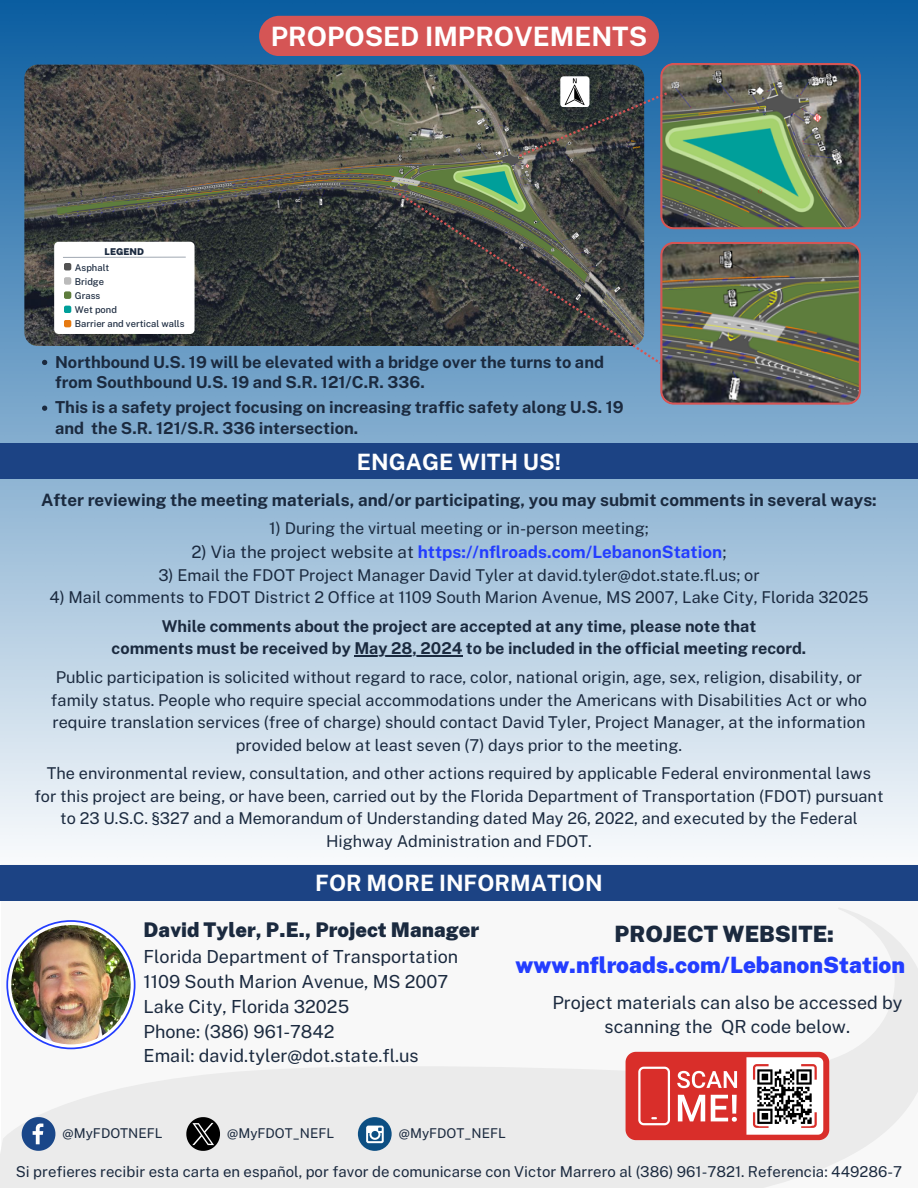
<style>
.page{position:relative;width:918px;height:1188px;background:#fff}
.page>*{position:absolute;margin:0;border:0;box-sizing:border-box;transform-origin:0 0}
.t1{font:700 26.7px "Public Sans";color:#fff}
.t2{font:700 22.5px "Public Sans";color:#fff}
.t3{font:900 22.5px "Public Sans";color:#233dff}
.t4{font:900 22.5px "Public Sans";color:#1b2a3f}
.t5{font:900 20.25px "Public Sans";color:#1b2a3f}
.t6{font:18px/24.8px "Public Sans";color:#1b2a3f}
.t7{font:700 17.1px "Public Sans";color:#1b2a3f}
.t8{font:700 17.1px "Public Sans";color:#233dff}
.t9{font:700 16.5px/20.2px "Public Sans";color:#1b2a3f}
.t10{font:16.35px/22.6px "Public Sans";color:#1b2a3f;text-align:center}
.t11{font:700 16.35px/22.6px "Public Sans";color:#1b2a3f;text-align:center}
.t12{font:15px "Public Sans";color:#1b2a3f}
.t13{font:13.5px "Public Sans";color:#1b2a3f}
.t14{font:500 9.45px "Public Sans";color:#1b2a3f}
.t15{font:900 9.45px "Public Sans";color:#1b2a3f}
.s1{font-weight:400;color:#1b2a3f}
</style>
<div class="page">
<div style="left:0;top:0;width:918px;height:885px;background:linear-gradient(to bottom,#0a5da0,#fff)"></div>
<img style="left:24px;top:65px;width:620px;height:281px;border-radius:14px">
<div style="left:1px;top:864px;width:917px;height:324px;background:linear-gradient(to right,#f2f2f3,#f4f4f3)"></div>
<svg style="left:22px;top:1117px;width:33px;height:34px"></svg>
<svg style="left:186px;top:1117px;width:34px;height:34px"></svg>
<div style="left:358px;top:1117px;width:34px;height:34px;background:#0d4f83;border-radius:50%"></div>
<svg style="left:366px;top:1126px;width:18px;height:17px"></svg>
<div style="left:1px;top:866px;width:917px;height:35px;background:#1c4384"></div>
<svg style="left:626px;top:1052px;width:203px;height:88px"></svg>
<svg style="left:6px;top:920px;width:130px;height:129px"></svg>
<svg style="left:8px;top:922px;width:126px;height:126px"></svg>
<img style="left:11px;top:925px;width:120px;height:119px;border-radius:50%">
<div style="left:0;top:443px;width:918px;height:36px;background:#1c4384"></div>
<div style="left:259px;top:16px;width:400px;height:40px;background:#d55555"></div>
<svg style="left:660px;top:242px;width:201px;height:163px;background:#676650"></svg>
<svg style="left:54px;top:242px;width:141px;height:92px"></svg>
<hr style="left:63px;top:257px;width:123px;height:1px;background:#a0a8b2">
<svg style="left:398px;top:193px;width:263px;height:171px;background:#485356"></svg>
<svg style="left:519px;top:63px;width:342px;height:166px;background:#596859"></svg>
<img style="left:756px;top:1068px;width:57px;height:58px;border-radius:3px">
<hr style="left:354px;top:656px;width:108px;height:1px;background:#1b2a3f">
<svg style="left:42px;top:360px;width:5px;height:5px"></svg>
<svg style="left:42px;top:406px;width:5px;height:5px"></svg>
<h6 class="t15" style="left:105px;top:246px;width:41px">LEGEND</h6>
<p class="t14" style="left:75px;top:262px;width:36px">Asphalt</p>
<p class="t14" style="left:75px;top:276px;width:31px">Bridge</p>
<p class="t14" style="left:75px;top:290px;width:27px">Grass</p>
<p class="t14" style="left:75px;top:304px;width:44px">Wet pond</p>
<p class="t14" style="left:75px;top:318px;width:111px">Barrier and vertical walls</p>
<h5 class="t1" style="left:271px;top:21px;width:378px">PROPOSED IMPROVEMENTS</h5>
<p class="t9" style="left:55px;top:352px;width:551px">Northbound U.S. 19 will be elevated with a bridge over the turns to and from Southbound U.S. 19 and S.R. 121/C.R. 336.</p>
<p class="t9" style="left:55px;top:397px;width:570px">This is a safety project focusing on increasing traffic safety along U.S. 19 and the S.R. 121/S.R. 336 intersection.</p>
<h2 class="t2" style="left:357px;top:449px;width:206px">ENGAGE WITH US!</h2>
<p class="t7" style="left:41px;top:489px;width:837px">After reviewing the meeting materials, and/or participating, you may submit comments in several ways:</p>
<h2 class="t10" style="left:269px;top:517px;width:381px">1) During the virtual meeting or in-person meeting;</h2>
<h2 class="t8" style="left:191px;top:541px;width:537px"><span class="s1">2) Via the project website at</span> https://nflroads.com/LebanonStation<span class="s1">;</span></h2>
<h2 class="t10" style="left:158px;top:563px;width:603px">3) Email the FDOT Project Manager David Tyler at david.tyler@dot.state.fl.us; or</h2>
<h2 class="t10" style="left:49px;top:586px;width:820px">4) Mail comments to FDOT District 2 Office at 1109 South Marion Avenue, MS 2007, Lake City, Florida 32025</h2>
<h4 class="t11" style="left:112px;top:615px;width:696px">While comments about the project are accepted at any time, please note that<br>comments must be received by May 28, 2024 to be included in the official meeting record.</h4>
<h5 class="t10" style="left:51px;top:666px;width:818px;text-align:left">Public participation is solicited without regard to race, color, national origin, age, sex, religion, disability, or family status. People who require special accommodations under the Americans with Disabilities Act or who require translation services (free of charge) should contact David Tyler, Project Manager, at the information</h5>
<h4 class="t10" style="left:47px;top:731px;width:826px;line-height:28.5px">provided below at least seven (7) days prior to the meeting.<br>The environmental review, consultation, and other actions required by applicable Federal environmental laws</h4>
<h4 class="t10" style="left:34px;top:785px;width:851px">for this project are being, or have been, carried out by the Florida Department of Transportation (FDOT) pursuant to 23 U.S.C. §327 and a Memorandum of Understanding dated May 26, 2022, and executed by the Federal</h4>
<h5 class="t10" style="left:326px;top:830px;width:267px">Highway Administration and FDOT.</h5>
<h5 class="t2" style="left:315px;top:869px;width:289px">FOR MORE INFORMATION</h5>
<p class="t5" style="left:144px;top:918px;width:337px">David Tyler, P.E., Project Manager</p>
<p class="t6" style="left:144px;top:944px;width:316px">Florida Department of Transportation<br>1109 South Marion Avenue, MS 2007<br>Lake City, Florida 32025<br>Phone: (386) 961-7842<br>Email: david.tyler@dot.state.fl.us</p>
<h3 class="t4" style="left:615px;top:920px;width:221px">PROJECT WEBSITE:</h3>
<h2 class="t3" style="left:515px;top:952px;width:391px">www.nflroads.com/LebanonStation</h2>
<p class="t6" style="left:552px;top:990px;width:352px;text-align:center">Project materials can also be accessed by scanning the QR code below.</p>
<h1 class="t13" style="left:63px;top:1126px;width:102px">@MyFDOTNEFL</h1>
<p class="t13" style="left:227px;top:1126px;width:108px">@MyFDOT_NEFL</p>
<p class="t13" style="left:399px;top:1125px;width:108px">@MyFDOT_NEFL</p>
<h5 class="t12" style="left:16px;top:1163px;width:888px">Si prefieres recibir esta carta en español, por favor de comunicarse con Victor Marrero al (386) 961-7821. Referencia: 449286-7</h5>
</div>
